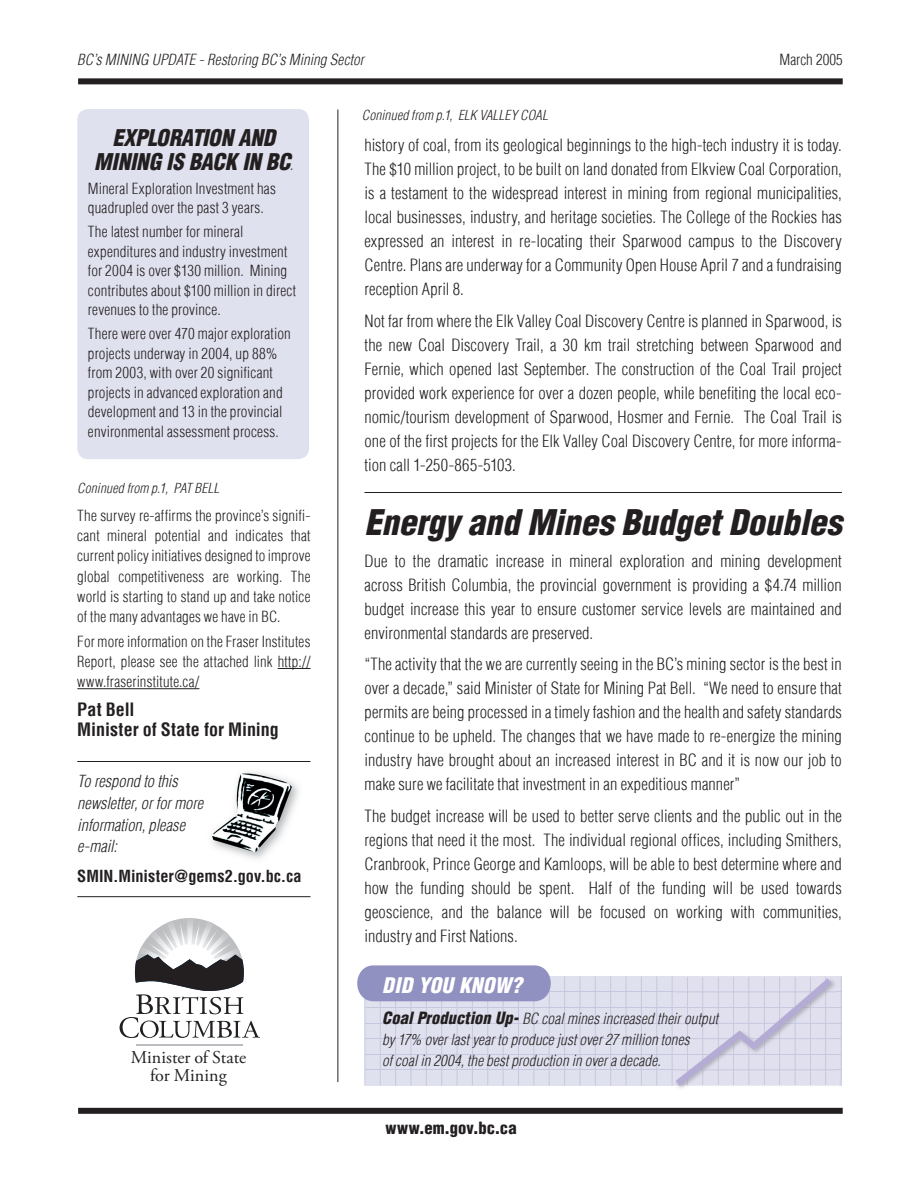
<style>
.page{position:relative;width:918px;height:1188px;background:#fff}
.page>*{position:absolute;margin:0;border:0;box-sizing:border-box;transform-origin:0 0}
.t1{font:italic 900 condensed 34.5px "Helvetica";color:#231f20}
.t2{font:italic 900 condensed 22.5px/24px "Helvetica";color:#231f20;text-align:center}
.t3{font:italic 900 condensed 21px "Helvetica";letter-spacing:.025em;color:#fff}
.t4{font:700 condensed 18px/20.2px "Helvetica";color:#231f20}
.t5{font:18px/18px "Adobe Garamond Pro";color:#231f20;text-align:center}
.t6{font:300 condensed 16.5px/24px "Helvetica";letter-spacing:.005em;color:#231f20;text-align:justify}
.t7{font:900 condensed 16.5px "Helvetica";letter-spacing:.01em;color:#231f20}
.t8{font:italic 300 condensed 16.2px/21.8px "Helvetica";color:#231f20}
.t9{font:700 condensed 16.2px "Helvetica";color:#231f20}
.t10{font:300 condensed 15px/19.5px "Helvetica";letter-spacing:.01em;color:#231f20}
.t11{font:italic 300 condensed 15px/21px "Helvetica";letter-spacing:.01em;color:#231f20}
.t12{font:italic 300 condensed 13.5px "Helvetica";letter-spacing:.005em;color:#231f20}
.s1{font-weight:300;font-style:normal;font-size:15px}
.s2{font-weight:900;font-size:16.5px}
</style>
<div class="page">
<div style="left:365px;top:976px;width:477px;height:110px;background:#e0e1ee"></div>
<hr style="left:365px;top:992px;width:477px;height:1px;background:#c7c7e0">
<hr style="left:365px;top:1007px;width:477px;height:1px;background:#c7c7e0">
<hr style="left:365px;top:1023px;width:477px;height:1px;background:#c7c7e0">
<hr style="left:365px;top:1038px;width:477px;height:1px;background:#c7c7e0">
<hr style="left:365px;top:1054px;width:477px;height:1px;background:#c7c7e0">
<hr style="left:365px;top:1070px;width:477px;height:1px;background:#c7c7e0">
<hr style="left:426px;top:977px;width:1px;height:109px;background:#c7c7e0">
<hr style="left:441px;top:977px;width:1px;height:109px;background:#c7c7e0">
<hr style="left:457px;top:977px;width:1px;height:109px;background:#c7c7e0">
<hr style="left:472px;top:977px;width:1px;height:109px;background:#c7c7e0">
<hr style="left:487px;top:977px;width:1px;height:109px;background:#c7c7e0">
<hr style="left:503px;top:977px;width:1px;height:109px;background:#c7c7e0">
<hr style="left:518px;top:977px;width:1px;height:109px;background:#c7c7e0">
<hr style="left:533px;top:977px;width:1px;height:109px;background:#c7c7e0">
<hr style="left:549px;top:977px;width:1px;height:109px;background:#c7c7e0">
<hr style="left:564px;top:977px;width:1px;height:109px;background:#c7c7e0">
<hr style="left:580px;top:977px;width:1px;height:109px;background:#c7c7e0">
<hr style="left:595px;top:977px;width:1px;height:109px;background:#c7c7e0">
<hr style="left:610px;top:977px;width:1px;height:109px;background:#c7c7e0">
<hr style="left:626px;top:977px;width:1px;height:109px;background:#c7c7e0">
<hr style="left:641px;top:977px;width:1px;height:109px;background:#c7c7e0">
<hr style="left:656px;top:977px;width:1px;height:109px;background:#c7c7e0">
<hr style="left:841px;top:977px;width:1px;height:109px;background:#c7c7e0">
<hr style="left:364px;top:977px;width:1px;height:109px;background:#c7c7e0">
<hr style="left:380px;top:977px;width:1px;height:109px;background:#c7c7e0">
<hr style="left:395px;top:977px;width:1px;height:109px;background:#c7c7e0">
<hr style="left:411px;top:977px;width:1px;height:109px;background:#c7c7e0">
<svg style="left:669px;top:977px;width:169px;height:112px"></svg>
<div style="left:77px;top:109px;width:232px;height:350px;background:#e0e1ee;border-radius:11px"></div>
<div style="left:357px;top:965px;width:194px;height:36px;background:#9191c1"></div>
<div style="left:78px;top:78px;width:765px;height:6px;background:#231f20"></div>
<div style="left:78px;top:1108px;width:765px;height:6px;background:#231f20"></div>
<hr style="left:337px;top:110px;width:1px;height:972px;background:#231f20">
<hr style="left:136px;top:1044px;width:107px;height:2px;background:#bcbdc0">
<svg style="left:120px;top:918px;width:140px;height:120px"></svg>
<img style="left:231px;top:782px;width:68px;height:77px">
<img style="left:211px;top:772px;width:81px;height:80px">
<hr style="left:278px;top:668px;width:33px;height:1px;background:#231f20">
<hr style="left:77px;top:688px;width:122px;height:1px;background:#231f20">
<hr style="left:364px;top:492px;width:478px;height:1px;background:#231f20">
<hr style="left:77px;top:761px;width:233px;height:1px;background:#231f20">
<hr style="left:77px;top:896px;width:233px;height:1px;background:#231f20">
<p class="t11" style="left:77px;top:49px;width:288px">BC’s MINING UPDATE - Restoring BC’s Mining Sector</p>
<p class="t10" style="left:780px;top:50px;width:65px">March 2005</p>
<h2 class="t2" style="left:94px;top:126px;width:201px">EXPLORATION AND<br>MINING IS BACK IN BC<span class="s1">.</span></h2>
<p class="t10" style="left:88px;top:179px;width:189px">Mineral Exploration Investment has quadrupled over the past 3 years.</p>
<p class="t10" style="left:88px;top:222px;width:210px">The latest number for mineral expenditures and industry investment for 2004 is over $130 million. Mining contributes about $100 million in direct revenues to the province.</p>
<p class="t10" style="left:88px;top:324px;width:204px">There were over 470 major exploration projects underway in 2004, up 88% from 2003, with over 20 significant projects in advanced exploration and development and 13 in the provincial environmental assessment process.</p>
<p class="t12" style="left:77px;top:479px;width:144px">Coninued from p.1, PAT BELL</p>
<p class="t10" style="left:77px;top:505px;width:235px;line-height:20.2px;text-align:justify">The survey re-affirms the province’s signifi&shy;cant mineral potential and indicates that current policy initiatives designed to improve global competitiveness are working. The world is starting to stand up and take notice of the many advantages we have in BC.</p>
<p class="t10" style="left:77px;top:631px;width:235px;line-height:20.2px;text-align:justify">For more information on the Fraser Institutes Report, please see the attached link http:// www.fraserinstitute.ca/</p>
<p class="t4" style="left:77px;top:699px;width:203px">Pat Bell<br>Minister of State for Mining</p>
<p class="t8" style="left:77px;top:771px;width:127px">To respond to this newsletter, or for more information, please e-mail:</p>
<p class="t9" style="left:77px;top:866px;width:226px">SMIN.Minister@gems2.gov.bc.ca</p>
<p class="t5" style="left:131px;top:1049px;width:117px">Minister of State for Mining</p>
<p class="t12" style="left:362px;top:107px;width:188px">Coninued from p.1, ELK VALLEY COAL</p>
<p class="t6" style="left:364px;top:133px;width:479px">history of coal, from its geological beginnings to the high-tech industry it is today.<br>The $10 million project, to be built on land donated from Elkview Coal Corporation, is a testament to the widespread interest in mining from regional municipalities, local businesses, industry, and heritage societies. The College of the Rockies has expressed an interest in re-locating their Sparwood campus to the Discovery Centre. Plans are underway for a Community Open House April 7 and a fundraising reception April 8.</p>
<p class="t6" style="left:364px;top:309px;width:479px">Not far from where the Elk Valley Coal Discovery Centre is planned in Sparwood, is the new Coal Discovery Trail, a 30 km trail stretching between Sparwood and Fernie, which opened last September. The construction of the Coal Trail project provided work experience for over a dozen people, while benefiting the local eco&shy;nomic/tourism development of Sparwood, Hosmer and Fernie. The Coal Trail is one of the first projects for the Elk Valley Coal Discovery Centre, for more informa&shy;tion call 1-250-865-5103.</p>
<h1 class="t1" style="left:364px;top:501px;width:479px">Energy and Mines Budget Doubles</h1>
<p class="t6" style="left:364px;top:549px;width:479px">Due to the dramatic increase in mineral exploration and mining development across British Columbia, the provincial government is providing a $4.74 million budget increase this year to ensure customer service levels are maintained and environmental standards are preserved.</p>
<p class="t6" style="left:364px;top:652px;width:479px">“The activity that the we are currently seeing in the BC’s mining sector is the best in over a decade,” said Minister of State for Mining Pat Bell. “We need to ensure that permits are being processed in a timely fashion and the health and safety standards continue to be upheld. The changes that we have made to re-energize the mining industry have brought about an increased interest in BC and it is now our job to make sure we facilitate that investment in an expeditious manner”</p>
<p class="t6" style="left:364px;top:804px;width:479px">The budget increase will be used to better serve clients and the public out in the regions that need it the most. The individual regional offices, including Smithers, Cranbrook, Prince George and Kamloops, will be able to best determine where and how the funding should be spent. Half of the funding will be used towards geoscience, and the balance will be focused on working with communities, industry and First Nations.</p>
<p class="t3" style="left:382px;top:972px;width:141px">DID YOU KNOW?</p>
<p class="t11" style="left:382px;top:1008px;width:337px"><span class="s2">Coal Production Up-</span> BC coal mines increased their output by 17% over last year to produce just over 27 million tones<br>of coal in 2004, the best production in over a decade.</p>
<p class="t7" style="left:386px;top:1117px;width:133px">www.em.gov.bc.ca</p>
</div>
